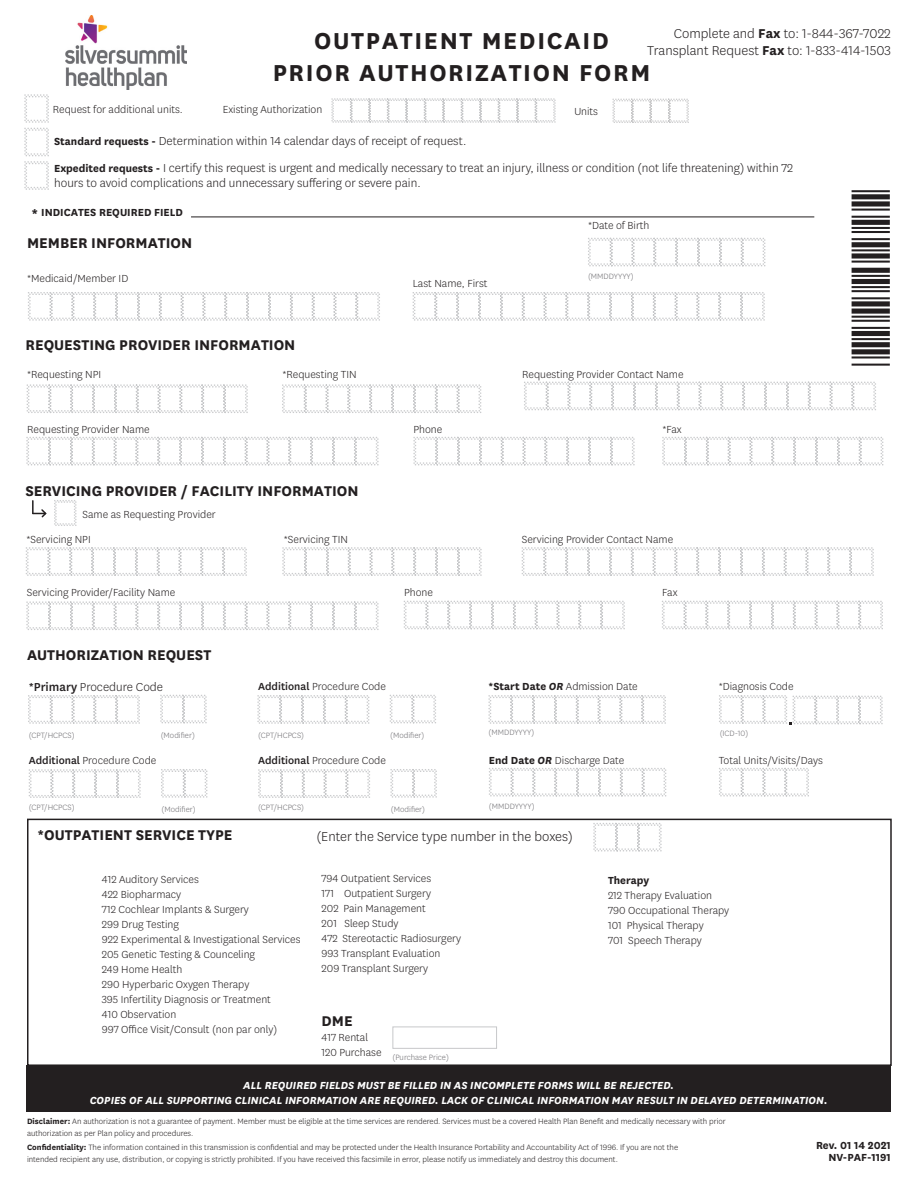
<style>
.page{position:relative;width:918px;height:1188px;background:#fff}
.page>*{position:absolute;margin:0;border:0;box-sizing:border-box;transform-origin:0 0}
.t1{font:700 27px "Centene Sans";letter-spacing:.06em;color:#231f20}
.Heading{font:700 16.5px "Centene Sans";color:#231f20}
.Fax_Info{font:300 15px "Centene Sans";color:#231f20}
.Body{font:300 15px "Centene Sans";color:#231f20}
.Body-2{font:300 13.5px/15px "Centene Sans";color:#231f20}
.Body-3{font:300 12px "Centene Sans";color:#231f20}
.Footer_Header{font:italic 700 12px "Centene Sans";color:#fff}
.Heading-2{font:700 12px/12px "Centene Sans";color:#231f20;text-align:right}
.Body-4{font:700 12px "Centene Sans";color:#231f20}
.t2{font:300 9px/12px "Centene Sans";color:#231f20}
.Sub_Text{font:300 9px "Centene Sans";color:#717074}
.s1{font-weight:700}
.s2{font-weight:700;font-size:12px}
.s3{font-weight:500}
.s4{font-weight:700;font-style:italic}
</style>
<div class="page">
<svg style="left:331px;top:98px;width:225px;height:25px"></svg>
<svg style="left:612px;top:98px;width:77px;height:25px"></svg>
<svg style="left:54px;top:500px;width:23px;height:26px"></svg>
<div style="left:27px;top:819px;width:865px;height:247px;border:2px solid #231f20"></div>
<div style="left:392px;top:1027px;width:105px;height:22px;border:1px solid #c7c8ca"></div>
<svg style="left:489px;top:768px;width:178px;height:29px"></svg>
<svg style="left:719px;top:768px;width:90px;height:29px"></svg>
<svg style="left:488px;top:695px;width:178px;height:29px"></svg>
<svg style="left:160px;top:694px;width:47px;height:30px"></svg>
<svg style="left:28px;top:695px;width:112px;height:29px"></svg>
<svg style="left:161px;top:769px;width:47px;height:29px"></svg>
<svg style="left:28px;top:769px;width:113px;height:29px"></svg>
<svg style="left:593px;top:823px;width:69px;height:29px"></svg>
<svg style="left:389px;top:694px;width:47px;height:30px"></svg>
<svg style="left:257px;top:695px;width:113px;height:29px"></svg>
<svg style="left:390px;top:769px;width:47px;height:29px"></svg>
<svg style="left:258px;top:769px;width:112px;height:29px"></svg>
<svg style="left:719px;top:695px;width:164px;height:30px"></svg>
<div style="left:26px;top:1065px;width:865px;height:46px;background:#231f20"></div>
<img style="left:65px;top:16px;width:122px;height:73px">
<svg style="left:24px;top:94px;width:25px;height:96px"></svg>
<svg style="left:32px;top:501px;width:15px;height:17px"></svg>
<svg style="left:403px;top:600px;width:222px;height:30px"></svg>
<svg style="left:662px;top:600px;width:221px;height:30px"></svg>
<svg style="left:25px;top:547px;width:222px;height:29px"></svg>
<svg style="left:282px;top:547px;width:200px;height:29px"></svg>
<svg style="left:521px;top:547px;width:353px;height:29px"></svg>
<svg style="left:26px;top:384px;width:222px;height:29px"></svg>
<svg style="left:282px;top:384px;width:200px;height:29px"></svg>
<svg style="left:413px;top:437px;width:222px;height:29px"></svg>
<svg style="left:26px;top:437px;width:353px;height:29px"></svg>
<svg style="left:662px;top:437px;width:222px;height:29px"></svg>
<svg style="left:412px;top:292px;width:353px;height:29px"></svg>
<svg style="left:28px;top:292px;width:352px;height:29px"></svg>
<svg style="left:588px;top:238px;width:178px;height:29px"></svg>
<hr style="left:191px;top:217px;width:623px;height:1px;background:#231f20">
<svg style="left:26px;top:601px;width:353px;height:29px"></svg>
<svg style="left:524px;top:381px;width:352px;height:30px"></svg>
<p class="Fax_Info" style="left:674px;top:25px;width:218px">Complete and <span class="s1">Fax</span> to: 1-844-367-7022</p>
<p class="Fax_Info" style="left:647px;top:41px;width:245px">Transplant Request <span class="s1">Fax</span> to: 1-833-414-1503</p>
<h1 class="t1" style="left:314px;top:21px;width:296px">OUTPATIENT MEDICAID</h1>
<h1 class="t1" style="left:273px;top:54px;width:379px">PRIOR AUTHORIZATION FORM</h1>
<p class="Body-3" style="left:53px;top:102px;width:132px">Request for additional units.</p>
<p class="Body-3" style="left:223px;top:102px;width:101px">Existing Authorization</p>
<p class="Body-3" style="left:574px;top:104px;width:25px">Units</p>
<p class="Body-2" style="left:54px;top:133px;width:414px"><span class="s2">Standard requests -</span> Determination within 14 calendar days of receipt of request.</p>
<p class="Body-2" style="left:54px;top:160px;width:740px"><span class="s2">Expedited requests -</span> I certify this request is urgent and medically necessary to treat an injury, illness or condition (not life threatening) within 72 hours to avoid complications and unnecessary suffering or severe pain.</p>
<h2 class="Heading" style="left:32px;top:202px;width:8px">*</h2>
<h2 class="Heading-2" style="left:41px;top:206px;width:143px">INDICATES REQUIRED FIELD</h2>
<h2 class="Heading" style="left:27px;top:231px;width:167px">MEMBER INFORMATION</h2>
<p class="Body-3" style="left:27px;top:271px;width:103px">*Medicaid/Member ID</p>
<p class="Body-3" style="left:413px;top:276px;width:76px">Last Name, First</p>
<p class="Body-3" style="left:588px;top:218px;width:63px">*Date of Birth</p>
<p class="Sub_Text" style="left:588px;top:271px;width:47px">(MMDDYYYY)</p>
<h2 class="Heading" style="left:26px;top:334px;width:271px">REQUESTING PROVIDER INFORMATION</h2>
<p class="Body-3" style="left:27px;top:367px;width:76px">*Requesting NPI</p>
<p class="Body-3" style="left:282px;top:367px;width:76px">*Requesting TIN</p>
<p class="Body-3" style="left:522px;top:367px;width:163px">Requesting Provider Contact Name</p>
<p class="Body-3" style="left:27px;top:421px;width:124px">Requesting Provider Name</p>
<p class="Body-3" style="left:414px;top:421px;width:30px">Phone</p>
<p class="Body-3" style="left:662px;top:421px;width:21px">*Fax</p>
<h2 class="Heading" style="left:26px;top:479px;width:335px">SERVICING PROVIDER / FACILITY INFORMATION</h2>
<p class="Body-3" style="left:83px;top:507px;width:135px">Same as Requesting Provider</p>
<p class="Body-3" style="left:26px;top:531px;width:66px">*Servicing NPI</p>
<p class="Body-3" style="left:284px;top:531px;width:66px">*Servicing TIN</p>
<p class="Body-3" style="left:522px;top:531px;width:153px">Servicing Provider Contact Name</p>
<p class="Body-3" style="left:27px;top:585px;width:150px">Servicing Provider/Facility Name</p>
<p class="Body-3" style="left:404px;top:585px;width:30px">Phone</p>
<p class="Body-3" style="left:662px;top:585px;width:17px">Fax</p>
<h2 class="Heading" style="left:27px;top:643px;width:186px">AUTHORIZATION REQUEST</h2>
<p class="Body-2" style="left:29px;top:679px;width:136px"><span class="s3">*Primary</span> Procedure Code</p>
<p class="Sub_Text" style="left:29px;top:729px;width:47px">(CPT/HCPCS)</p>
<p class="Sub_Text" style="left:161px;top:729px;width:36px">(Modifier)</p>
<p class="Body-3" style="left:258px;top:679px;width:129px"><span class="s3">Additional</span> Procedure Code</p>
<p class="Sub_Text" style="left:258px;top:729px;width:47px">(CPT/HCPCS)</p>
<p class="Sub_Text" style="left:390px;top:729px;width:36px">(Modifier)</p>
<p class="Body-3" style="left:489px;top:679px;width:151px"><span class="s1">*Start Date</span> <span class="s4">OR</span> Admission Date</p>
<p class="Sub_Text" style="left:489px;top:727px;width:47px">(MMDDYYYY)</p>
<p class="Body-3" style="left:719px;top:679px;width:76px">*Diagnosis Code</p>
<p class="Sub_Text" style="left:720px;top:728px;width:30px">(ICD-10)</p>
<p class="Body-3" style="left:29px;top:752px;width:129px"><span class="s3">Additional</span> Procedure Code</p>
<p class="Body-3" style="left:258px;top:752px;width:129px"><span class="s3">Additional</span> Procedure Code</p>
<p class="Sub_Text" style="left:29px;top:802px;width:47px">(CPT/HCPCS)</p>
<p class="Sub_Text" style="left:161px;top:803px;width:36px">(Modifier)</p>
<p class="Sub_Text" style="left:258px;top:802px;width:47px">(CPT/HCPCS)</p>
<p class="Sub_Text" style="left:391px;top:803px;width:36px">(Modifier)</p>
<p class="Body-3" style="left:489px;top:752px;width:137px"><span class="s1">End Date</span> <span class="s4">OR</span> Discharge Date</p>
<p class="Sub_Text" style="left:489px;top:800px;width:47px">(MMDDYYYY)</p>
<p class="Body-3" style="left:719px;top:752px;width:106px">Total Units/Visits/Days</p>
<h2 class="Heading" style="left:38px;top:824px;width:196px">*OUTPATIENT SERVICE TYPE</h2>
<p class="Body" style="left:316px;top:827px;width:258px">(Enter the Service type number in the boxes)</p>
<p class="Body-3" style="left:102px;top:871px;width:99px">412 Auditory Services</p>
<p class="Body-3" style="left:102px;top:886px;width:81px">422 Biopharmacy</p>
<p class="Body-3" style="left:102px;top:901px;width:149px">712 Cochlear Implants &amp; Surgery</p>
<p class="Body-3" style="left:102px;top:916px;width:79px">299 Drug Testing</p>
<p class="Body-3" style="left:102px;top:931px;width:200px">922 Experimental &amp; Investigational Services</p>
<p class="Body-3" style="left:102px;top:946px;width:155px">205 Genetic Testing &amp; Counceling</p>
<p class="Body-3" style="left:102px;top:961px;width:82px">249 Home Health</p>
<p class="Body-3" style="left:102px;top:976px;width:149px">290 Hyperbaric Oxygen Therapy</p>
<p class="Body-3" style="left:102px;top:991px;width:171px">395 Infertility Diagnosis or Treatment</p>
<p class="Body-3" style="left:102px;top:1006px;width:76px">410 Observation</p>
<p class="Body-3" style="left:102px;top:1021px;width:177px">997 Office Visit/Consult (non par only)</p>
<p class="Body-3" style="left:322px;top:871px;width:111px">794 Outpatient Services</p>
<p class="Body-3" style="left:322px;top:886px;width:111px">171 Outpatient Surgery</p>
<p class="Body-3" style="left:322px;top:901px;width:106px">202 Pain Management</p>
<p class="Body-3" style="left:322px;top:916px;width:78px">201 Sleep Study</p>
<p class="Body-3" style="left:322px;top:931px;width:141px">472 Stereotactic Radiosurgery</p>
<p class="Body-3" style="left:322px;top:946px;width:120px">993 Transplant Evaluation</p>
<p class="Body-3" style="left:322px;top:961px;width:108px">209 Transplant Surgery</p>
<h2 class="Heading" style="left:322px;top:1009px;width:33px">DME</h2>
<p class="Body-3" style="left:322px;top:1030px;width:48px">417 Rental</p>
<p class="Body-3" style="left:322px;top:1045px;width:61px">120 Purchase</p>
<p class="Sub_Text" style="left:392px;top:1051px;width:58px">(Purchase Price)</p>
<p class="Body-4" style="left:608px;top:872px;width:43px">Therapy</p>
<p class="Body-3" style="left:608px;top:888px;width:106px">212 Therapy Evaluation</p>
<p class="Body-3" style="left:608px;top:903px;width:123px">790 Occupational Therapy</p>
<p class="Body-3" style="left:608px;top:918px;width:97px">101 Physical Therapy</p>
<p class="Body-3" style="left:608px;top:933px;width:95px">701 Speech Therapy</p>
<h3 class="Footer_Header" style="left:243px;top:1077px;width:432px">ALL REQUIRED FIELDS MUST BE FILLED IN AS INCOMPLETE FORMS WILL BE REJECTED.</h3>
<h3 class="Footer_Header" style="left:90px;top:1092px;width:739px">COPIES OF ALL SUPPORTING CLINICAL INFORMATION ARE REQUIRED. LACK OF CLINICAL INFORMATION MAY RESULT IN DELAYED DETERMINATION.</h3>
<p class="t2" style="left:27px;top:1115px;width:700px"><span class="s1">Disclaimer:</span> An authorization is not a guarantee of payment. Member must be eligible at the time services are rendered. Services must be a covered Health Plan Benefit and medically necessary with prior authorization as per Plan policy and procedures.</p>
<p class="t2" style="left:27px;top:1141px;width:653px"><span class="s1">Confidentiality:</span> The information contained in this transmission is confidential and may be protected under the Health Insurance Portability and Accountability Act of 1996. If you are not the intended recipient any use, distribution, or copying is strictly prohibited. If you have received this facsimile in error, please notify us immediately and destroy this document.</p>
<p class="Heading-2" style="left:816px;top:1138px;width:76px">Rev. 01 14 2021<br>NV-PAF-1191</p>
</div>
